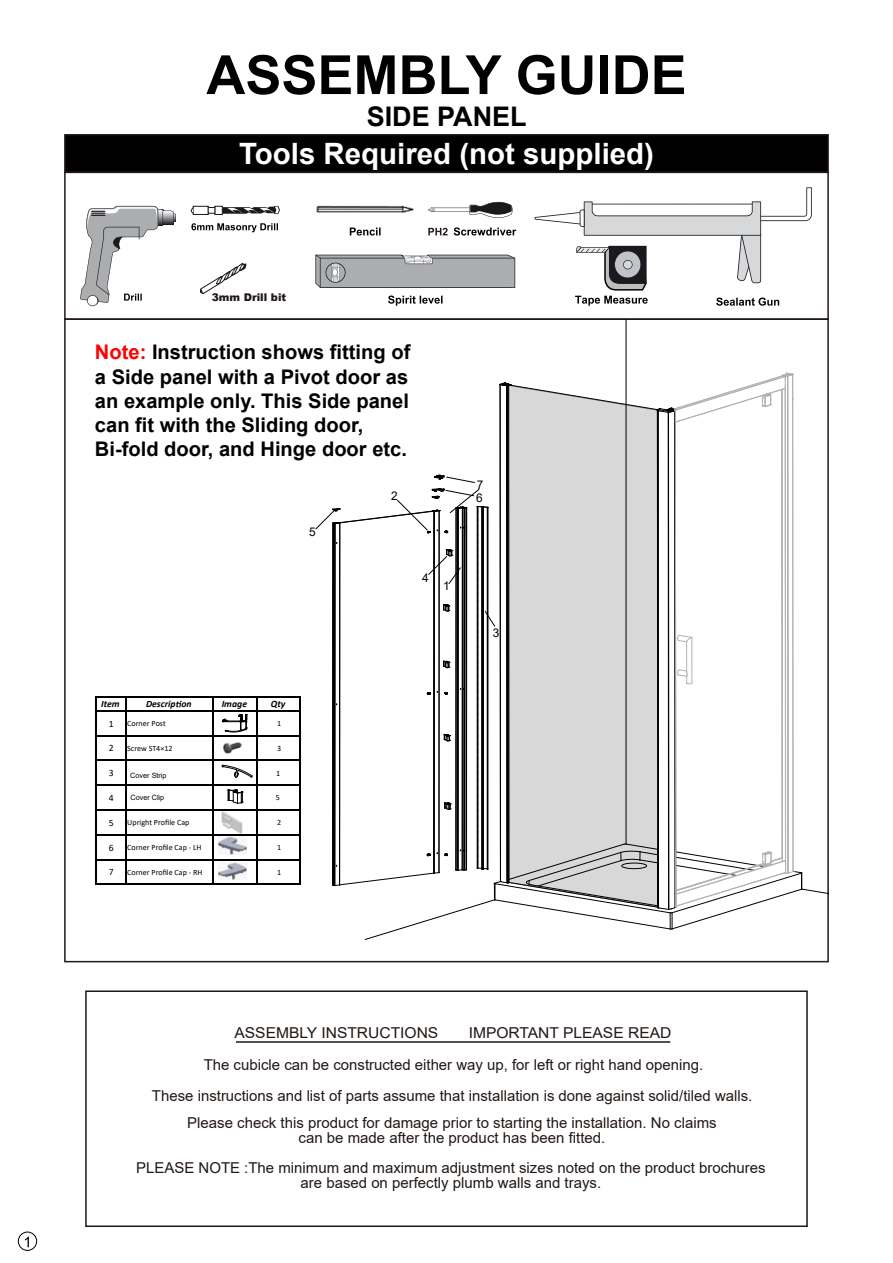
<style>
.page{position:relative;width:893px;height:1263px;background:#fff}
.page>*{position:absolute;margin:0;border:0;box-sizing:border-box;transform-origin:0 0}
.t1{font:700 54px "Arial";color:#000}
.t2{font:700 29.4px "Arial";color:#fff}
.t3{font:700 27px "Arial";color:#000}
.t4{font:700 20.1px/24.2px "Arial";color:#040000}
.t5{font:15px/27.8px "Arial";color:#221815;text-align:center}
.t6{font:15px "Arial";color:#221815;scale:1.04 1}
.t7{font:12px "Arial";color:#000}
.t8{font:900 10.65px "Arial";color:#221815}
.t9{font:italic 700 9.75px "Calibri";color:#000}
.t10{font:9.75px "Calibri";color:#000}
.t11{font:8.1px "Calibri";color:#000}
.t12{font:7.2px "Arial";color:#000}
.s1{color:#f00}
</style>
<div class="page">
<div style="left:18px;top:1232px;width:19px;height:18px;border:1px solid #000;border-radius:50%"></div>
<svg style="left:25px;top:1236px;width:4px;height:11px"></svg>
<div style="left:64px;top:134px;width:765px;height:39px;background:#000;border:2px solid #221815"></div>
<div style="left:64px;top:172px;width:765px;height:148px;border:2px solid #221815"></div>
<svg style="left:388px;top:296px;width:54px;height:10px"></svg>
<svg style="left:315px;top:255px;width:200px;height:33px"></svg>
<img style="left:316px;top:206px;width:98px;height:7px">
<svg style="left:350px;top:228px;width:31px;height:8px"></svg>
<svg style="left:535px;top:187px;width:277px;height:119px"></svg>
<svg style="left:428px;top:201px;width:85px;height:17px"></svg>
<svg style="left:454px;top:227px;width:62px;height:9px"></svg>
<svg style="left:428px;top:228px;width:20px;height:7px"></svg>
<svg style="left:80px;top:206px;width:96px;height:100px"></svg>
<svg style="left:191px;top:223px;width:87px;height:9px"></svg>
<div style="left:193px;top:206px;width:16px;height:9px;border:1px solid #201714"></div>
<svg style="left:208px;top:206px;width:72px;height:8px"></svg>
<div style="left:208px;top:207px;width:7px;height:7px;border:1px solid #201714"></div>
<svg style="left:190px;top:207px;width:4px;height:7px"></svg>
<svg style="left:200px;top:263px;width:47px;height:31px"></svg>
<hr style="left:236px;top:1041px;width:434px;height:2px;background:#201613">
<div style="left:85px;top:990px;width:723px;height:237px;border:2px solid #201613"></div>
<hr style="left:626px;top:319px;width:1px;height:525px;background:#000">
<svg style="left:176px;top:701px;width:6px;height:6px"></svg>
<hr style="left:96px;top:697px;width:1px;height:188px;background:#000">
<hr style="left:125px;top:698px;width:2px;height:187px;background:#000">
<hr style="left:212px;top:698px;width:2px;height:187px;background:#000">
<hr style="left:256px;top:698px;width:2px;height:187px;background:#000">
<hr style="left:300px;top:698px;width:1px;height:187px;background:#000">
<hr style="left:97px;top:697px;width:204px;height:1px;background:#000">
<hr style="left:97px;top:710px;width:204px;height:1px;background:#000">
<hr style="left:97px;top:735px;width:204px;height:1px;background:#000">
<hr style="left:97px;top:759px;width:204px;height:2px;background:#000">
<hr style="left:97px;top:784px;width:204px;height:2px;background:#000">
<hr style="left:97px;top:809px;width:204px;height:2px;background:#000">
<hr style="left:97px;top:834px;width:204px;height:1px;background:#000">
<hr style="left:97px;top:859px;width:204px;height:1px;background:#000">
<hr style="left:97px;top:884px;width:204px;height:1px;background:#000">
<img style="left:224px;top:742px;width:17px;height:11px">
<img style="left:218px;top:837px;width:29px;height:17px">
<img style="left:218px;top:862px;width:29px;height:18px">
<img style="left:221px;top:811px;width:21px;height:22px">
<svg style="left:222px;top:714px;width:25px;height:18px"></svg>
<svg style="left:315px;top:373px;width:513px;height:567px"></svg>
<svg style="left:222px;top:765px;width:31px;height:13px"></svg>
<svg style="left:228px;top:790px;width:15px;height:14px"></svg>
<h1 class="t1" style="left:206px;top:55px;width:482px">ASSEMBLY GUIDE</h1>
<h3 class="t3" style="left:367px;top:107px;width:162px">SIDE PANEL</h3>
<h2 class="t2" style="left:239px;top:142px;width:416px">Tools Required (not supplied)</h2>
<p class="t8" style="left:212px;top:291px;width:76px">3mm Drill bit</p>
<h3 class="t4" style="left:95px;top:342px;width:317px"><span class="s1">Note:</span> Instruction shows fitting of a Side panel with a Pivot door as an example only. This Side panel can fit with the Sliding door,<br>Bi-fold door, and Hinge door etc.</h3>
<p class="t7" style="left:391px;top:491px;width:8px">2</p>
<p class="t7" style="left:476px;top:493px;width:8px">6</p>
<p class="t7" style="left:477px;top:480px;width:8px">7</p>
<p class="t7" style="left:309px;top:528px;width:8px">5</p>
<p class="t9" style="left:101px;top:701px;width:20px">Item</p>
<p class="t9" style="left:146px;top:701px;width:47px">Descrip on</p>
<p class="t9" style="left:222px;top:701px;width:27px">Image</p>
<p class="t9" style="left:271px;top:701px;width:16px">Qty</p>
<p class="t10" style="left:109px;top:720px;width:6px">1</p>
<p class="t11" style="left:127px;top:720px;width:40px">Corner Post</p>
<p class="t11" style="left:277px;top:720px;width:6px">1</p>
<p class="t10" style="left:109px;top:745px;width:6px">2</p>
<p class="t11" style="left:127px;top:745px;width:47px">Screw ST4×12</p>
<p class="t11" style="left:277px;top:745px;width:6px">3</p>
<p class="t10" style="left:109px;top:769px;width:6px">3</p>
<p class="t10" style="left:109px;top:794px;width:6px">4</p>
<p class="t10" style="left:109px;top:819px;width:6px">5</p>
<p class="t11" style="left:127px;top:820px;width:64px">Upright Profile Cap</p>
<p class="t11" style="left:277px;top:820px;width:6px">2</p>
<p class="t10" style="left:109px;top:844px;width:6px">6</p>
<p class="t11" style="left:127px;top:844px;width:76px">Corner Profile Cap - LH</p>
<p class="t11" style="left:277px;top:844px;width:6px">1</p>
<p class="t10" style="left:109px;top:869px;width:6px">7</p>
<p class="t11" style="left:127px;top:869px;width:77px">Corner Profile Cap - RH</p>
<p class="t11" style="left:277px;top:869px;width:6px">1</p>
<p class="t11" style="left:276px;top:770px;width:6px">1</p>
<p class="t11" style="left:276px;top:794px;width:6px">5</p>
<p class="t12" style="left:130px;top:772px;width:38px">Cover Strip</p>
<p class="t12" style="left:130px;top:795px;width:35px">Cover Clip</p>
<p class="t7" style="left:422px;top:573px;width:8px">4</p>
<p class="t7" style="left:443px;top:581px;width:8px">1</p>
<p class="t7" style="left:493px;top:628px;width:8px">3</p>
<p class="t6" style="left:234px;top:1027px;width:198px">ASSEMBLY INSTRUCTIONS</p>
<p class="t6" style="left:469px;top:1027px;width:196px">IMPORTANT PLEASE READ</p>
<p class="t5" style="left:204px;top:1052px;width:501px">The cubicle can be constructed either way up, for left or right hand opening.</p>
<p class="t5" style="left:152px;top:1083px;width:602px">These instructions and list of parts assume that installation is done against solid/tiled walls.<br>Please check this product for damage prior to starting the installation. No claims</p>
<p class="t5" style="left:136px;top:1124px;width:631px;line-height:30px">can be made after the product has been fitted.<br>PLEASE NOTE :The minimum and maximum adjustment sizes noted on the product brochures</p>
<p class="t5" style="left:301px;top:1170px;width:302px">are based on perfectly plumb walls and trays.</p>
</div>
